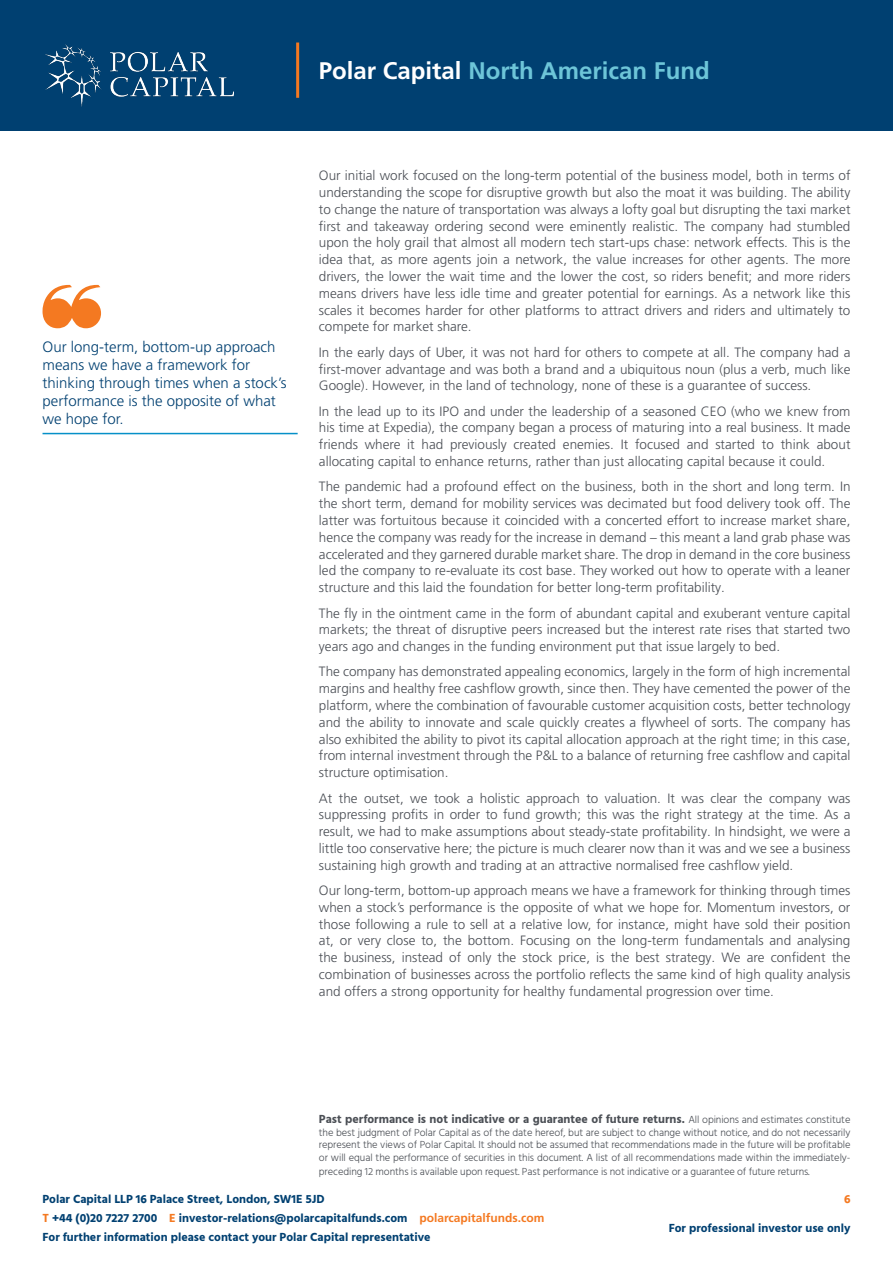
<style>
.page{position:relative;width:893px;height:1263px;background:#fff}
.page>*{position:absolute;margin:0;border:0;box-sizing:border-box;transform-origin:0 0}
.t1{font:700 24px "Frutiger LT Pro";color:#6dc5d8}
.Pull_Quotes{font:300 15px/18px "Frutiger LT Pro";color:#004071}
.Body_Text{font:300 13.5px/16.8px "Frutiger LT Pro";color:#4b4f55;text-align:justify}
.t2{font:700 12px/18.6px "Hind";color:#004071}
.t3{font:700 12px "Hind";color:#4b4f55}
.t4{font:700 12px "Hind";color:#f47921}
.t5{font:300 10.5px/12.6px "Hind";letter-spacing:-.01em;color:#4b4f55;text-align:justify}
.s1{color:#fff}
.s2{font-weight:300;font-size:10.5px}
.s3{color:#f47921}
.s4{font-family:"Frutiger LT Pro";color:#f47921}
</style>
<div class="page">
<div style="left:0;top:0;width:893px;height:131px;background:#004071"></div>
<img style="left:45px;top:44px;width:189px;height:63px">
<hr style="left:296px;top:43px;width:3px;height:55px;background:#f47921">
<hr style="left:43px;top:433px;width:255px;height:1px;background:#0690c8">
<svg style="left:43px;top:285px;width:58px;height:43px"></svg>
<h1 class="t1" style="left:319px;top:57px;width:392px"><span class="s1">Polar Capital</span> North American Fund</h1>
<p class="Pull_Quotes" style="left:43px;top:338px;width:245px">Our long-term, bottom-up approach means we have a framework for thinking through times when a stock’s performance is the opposite of what we hope for.</p>
<p class="Body_Text" style="left:319px;top:167px;width:533px">Our initial work focused on the long-term potential of the business model, both in terms of understanding the scope for disruptive growth but also the moat it was building. The ability to change the nature of transportation was always a lofty goal but disrupting the taxi market first and takeaway ordering second were eminently realistic. The company had stumbled upon the holy grail that almost all modern tech start-ups chase: network effects. This is the idea that, as more agents join a network, the value increases for other agents. The more drivers, the lower the wait time and the lower the cost, so riders benefit; and more riders means drivers have less idle time and greater potential for earnings. As a network like this scales it becomes harder for other platforms to attract drivers and riders and ultimately to compete for market share.</p>
<p class="Body_Text" style="left:319px;top:344px;width:533px">In the early days of Uber, it was not hard for others to compete at all. The company had a first-mover advantage and was both a brand and a ubiquitous noun (plus a verb, much like Google). However, in the land of technology, none of these is a guarantee of success.</p>
<p class="Body_Text" style="left:319px;top:403px;width:533px">In the lead up to its IPO and under the leadership of a seasoned CEO (who we knew from his time at Expedia), the company began a process of maturing into a real business. It made friends where it had previously created enemies. It focused and started to think about allocating capital to enhance returns, rather than just allocating capital because it could.</p>
<p class="Body_Text" style="left:319px;top:478px;width:533px">The pandemic had a profound effect on the business, both in the short and long term. In the short term, demand for mobility services was decimated but food delivery took off. The latter was fortuitous because it coincided with a concerted effort to increase market share, hence the company was ready for the increase in demand – this meant a land grab phase was accelerated and they garnered durable market share. The drop in demand in the core business led the company to re-evaluate its cost base. They worked out how to operate with a leaner structure and this laid the foundation for better long-term profitability.</p>
<p class="Body_Text" style="left:319px;top:604px;width:533px">The fly in the ointment came in the form of abundant capital and exuberant venture capital markets; the threat of disruptive peers increased but the interest rate rises that started two years ago and changes in the funding environment put that issue largely to bed.</p>
<p class="Body_Text" style="left:319px;top:663px;width:533px">The company has demonstrated appealing economics, largely in the form of high incremental margins and healthy free cashflow growth, since then. They have cemented the power of the platform, where the combination of favourable customer acquisition costs, better technology and the ability to innovate and scale quickly creates a flywheel of sorts. The company has also exhibited the ability to pivot its capital allocation approach at the right time; in this case, from internal investment through the P&amp;L to a balance of returning free cashflow and capital structure optimisation.</p>
<p class="Body_Text" style="left:319px;top:789px;width:533px">At the outset, we took a holistic approach to valuation. It was clear the company was suppressing profits in order to fund growth; this was the right strategy at the time. As a result, we had to make assumptions about steady-state profitability. In hindsight, we were a little too conservative here; the picture is much clearer now than it was and we see a business sustaining high growth and trading at an attractive normalised free cashflow yield.</p>
<p class="Body_Text" style="left:319px;top:882px;width:533px">Our long-term, bottom-up approach means we have a framework for thinking through times when a stock’s performance is the opposite of what we hope for. Momentum investors, or those following a rule to sell at a relative low, for instance, might have sold their position at, or very close to, the bottom. Focusing on the long-term fundamentals and analysing the business, instead of only the stock price, is the best strategy. We are confident the combination of businesses across the portfolio reflects the same kind of high quality analysis and offers a strong opportunity for healthy fundamental progression over time.</p>
<p class="t3" style="left:319px;top:1112px;width:533px">Past performance is not indicative or a guarantee of future returns. <span class="s2">All opinions and estimates constitute</span></p>
<p class="t5" style="left:319px;top:1126px;width:533px">the best judgment of Polar Capital as of the date hereof, but are subject to change without notice, and do not necessarily represent the views of Polar Capital. It should not be assumed that recommendations made in the future will be profitable or will equal the performance of securities in this document. A list of all recommendations made within the immediately-</p>
<p class="t5" style="left:319px;top:1166px;width:492px">preceding 12 months is available upon request. Past performance is not indicative or a guarantee of future returns.</p>
<p class="t2" style="left:43px;top:1190px;width:503px">Polar Capital LLP 16 Palace Street, London, SW1E 5JD<br><span class="s3">T</span> +44 (0)20 7227 2700 <span class="s3">E</span> investor-relations@polarcapitalfunds.com <span class="s4">polarcapitalfunds.com<br></span>For further information please contact your Polar Capital representative</p>
<p class="t4" style="left:844px;top:1192px;width:8px">6</p>
<p class="t2" style="left:669px;top:1219px;width:183px">For professional investor use only</p>
</div>
